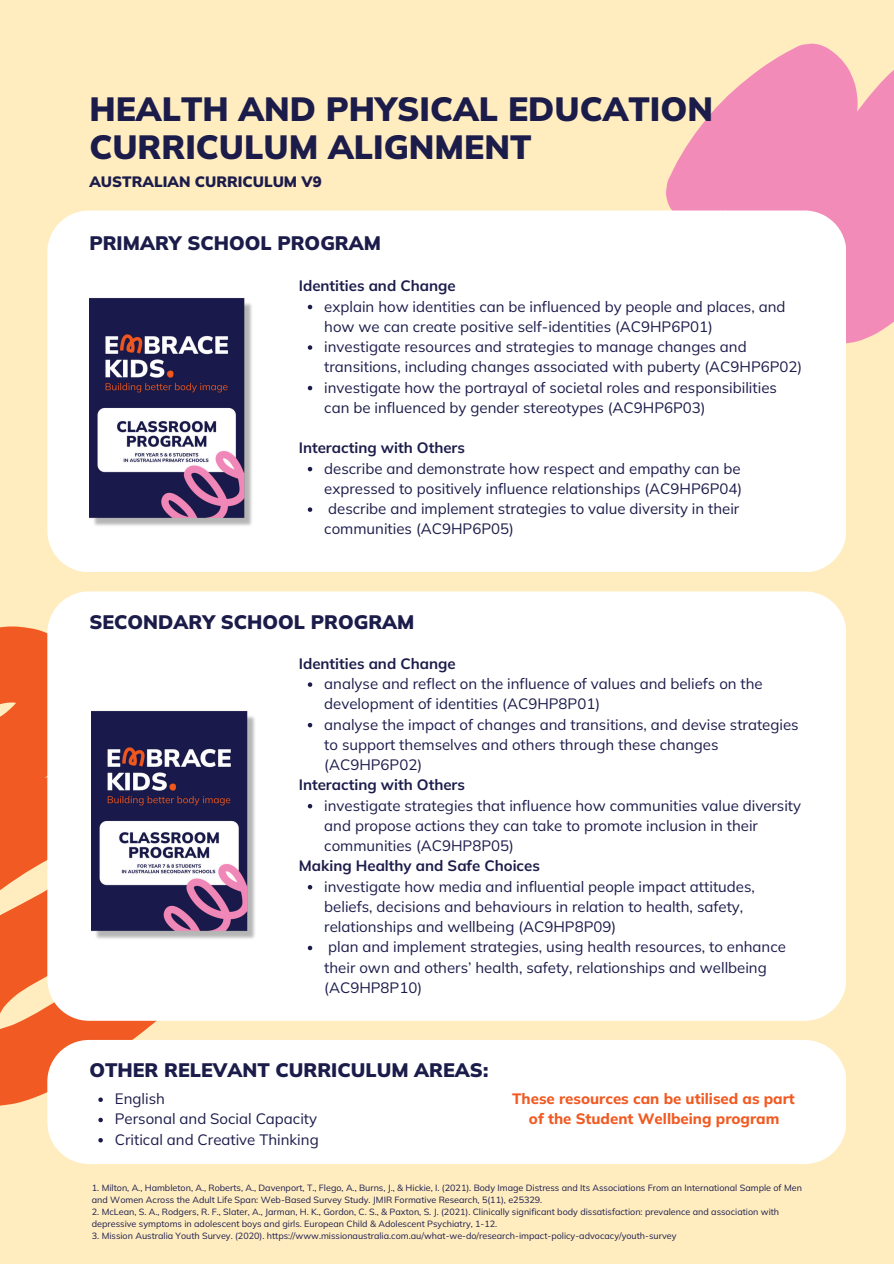
<style>
.page{position:relative;width:894px;height:1264px;background:#fff}
.page>*{position:absolute;margin:0;border:0;box-sizing:border-box;transform-origin:0 0}
.t1{font:900 33.6px/38.2px "Mulish";color:#1c1c4b}
.t2{font:900 19.5px "Mulish";color:#1c1c4b}
.t3{font:15px/20.2px "Mulish";color:#1c1c4b}
.t4{font:700 15px "Mulish";color:#1c1c4b}
.t5{font:800 15px/20.2px "Mulish";color:#f15a22;text-align:center}
.t6{font:900 15px "Mulish";color:#1c1c4b}
.t7{font:9px/12px "Mulish";color:#1c1c4b}
</style>
<div class="page">
<div style="left:0;top:0;width:893px;height:1263px;background:#ffedc0"></div>
<svg style="left:666px;top:43px;width:227px;height:300px;fill:#f38bb9"></svg>
<div style="left:47px;top:210px;width:798px;height:362px;background:#fff"></div>
<svg style="left:0;top:626px;width:243px;height:480px;fill:#f15a22"></svg>
<div style="left:47px;top:591px;width:798px;height:429px;background:#fff"></div>
<div style="left:47px;top:1039px;width:798px;height:124px;background:#fff"></div>
<img style="left:92px;top:709px;width:165px;height:234px">
<img style="left:89px;top:296px;width:166px;height:234px">
<svg style="left:308px;top:305px;width:4px;height:4px"></svg>
<svg style="left:308px;top:345px;width:4px;height:5px"></svg>
<svg style="left:308px;top:386px;width:4px;height:4px"></svg>
<svg style="left:308px;top:467px;width:4px;height:4px"></svg>
<svg style="left:308px;top:507px;width:4px;height:5px"></svg>
<svg style="left:308px;top:682px;width:4px;height:5px"></svg>
<svg style="left:308px;top:723px;width:4px;height:4px"></svg>
<svg style="left:308px;top:804px;width:4px;height:4px"></svg>
<svg style="left:308px;top:885px;width:4px;height:4px"></svg>
<svg style="left:308px;top:945px;width:4px;height:5px"></svg>
<svg style="left:98px;top:1097px;width:5px;height:4px"></svg>
<svg style="left:98px;top:1117px;width:5px;height:5px"></svg>
<svg style="left:98px;top:1137px;width:5px;height:5px"></svg>
<h2 class="t1" style="left:89px;top:89px;width:625px">HEALTH AND PHYSICAL EDUCATION<br>CURRICULUM ALIGNMENT</h2>
<h2 class="t6" style="left:89px;top:172px;width:234px">AUSTRALIAN CURRICULUM V9</h2>
<p class="t2" style="left:89px;top:230px;width:293px">PRIMARY SCHOOL PROGRAM</p>
<p class="t4" style="left:299px;top:276px;width:158px">Identities and Change</p>
<h3 class="t3" style="left:324px;top:296px;width:462px">explain how identities can be influenced by people and places, and how we can create positive self-identities (AC9HP6P01)</h3>
<p class="t3" style="left:324px;top:336px;width:479px">investigate resources and strategies to manage changes and transitions, including changes associated with puberty (AC9HP6P02)</p>
<p class="t3" style="left:324px;top:377px;width:454px">investigate how the portrayal of societal roles and responsibilities can be influenced by gender stereotypes (AC9HP6P03)</p>
<h4 class="t4" style="left:299px;top:438px;width:168px">Interacting with Others</h4>
<h3 class="t3" style="left:324px;top:458px;width:419px">describe and demonstrate how respect and empathy can be expressed to positively influence relationships (AC9HP6P04)</h3>
<p class="t3" style="left:324px;top:498px;width:416px">describe and implement strategies to value diversity in their communities (AC9HP6P05)</p>
<h3 class="t2" style="left:89px;top:609px;width:326px">SECONDARY SCHOOL PROGRAM</h3>
<p class="t4" style="left:299px;top:653px;width:158px">Identities and Change</p>
<p class="t3" style="left:324px;top:673px;width:440px">analyse and reflect on the influence of values and beliefs on the development of identities (AC9HP8P01)</p>
<h2 class="t3" style="left:324px;top:713px;width:476px">analyse the impact of changes and transitions, and devise strategies to support themselves and others through these changes (AC9HP6P02)</h2>
<p class="t4" style="left:299px;top:775px;width:168px">Interacting with Others</p>
<h3 class="t3" style="left:324px;top:794px;width:478px">investigate strategies that influence how communities value diversity and propose actions they can take to promote inclusion in their communities (AC9HP8P05)</h3>
<p class="t4" style="left:299px;top:856px;width:242px">Making Healthy and Safe Choices</p>
<p class="t3" style="left:324px;top:875px;width:432px">investigate how media and influential people impact attitudes, beliefs, decisions and behaviours in relation to health, safety, relationships and wellbeing (AC9HP8P09)</p>
<h3 class="t3" style="left:324px;top:936px;width:463px">plan and implement strategies, using health resources, to enhance their own and others’ health, safety, relationships and wellbeing (AC9HP8P10)</h3>
<p class="t2" style="left:89px;top:1056px;width:400px">OTHER RELEVANT CURRICULUM AREAS:</p>
<p class="t3" style="left:115px;top:1088px;width:52px">English</p>
<h2 class="t3" style="left:115px;top:1108px;width:204px">Personal and Social Capacity</h2>
<p class="t3" style="left:115px;top:1128px;width:205px">Critical and Creative Thinking</p>
<p class="t5" style="left:512px;top:1088px;width:284px">These resources can be utilised as part of the Student Wellbeing program</p>
<p class="t7" style="left:92px;top:1181px;width:711px">1. Milton, A., Hambleton, A., Roberts, A., Davenport, T., Flego, A., Burns, J., &amp; Hickie, I. (2021). Body Image Distress and Its Associations From an International Sample of Men and Women Across the Adult Life Span: Web-Based Survey Study. JMIR Formative Research, 5(11), e25329.</p>
<h3 class="t7" style="left:92px;top:1205px;width:688px">2. McLean, S. A., Rodgers, R. F., Slater, A., Jarman, H. K., Gordon, C. S., &amp; Paxton, S. J. (2021). Clinically significant body dissatisfaction: prevalence and association with depressive symptoms in adolescent boys and girls. European Child &amp; Adolescent Psychiatry, 1-12.</h3>
<p class="t7" style="left:92px;top:1229px;width:586px">3. Mission Australia Youth Survey. (2020). https://www.missionaustralia.com.au/what-we-do/research-impact-policy-advocacy/youth-survey</p>
</div>
